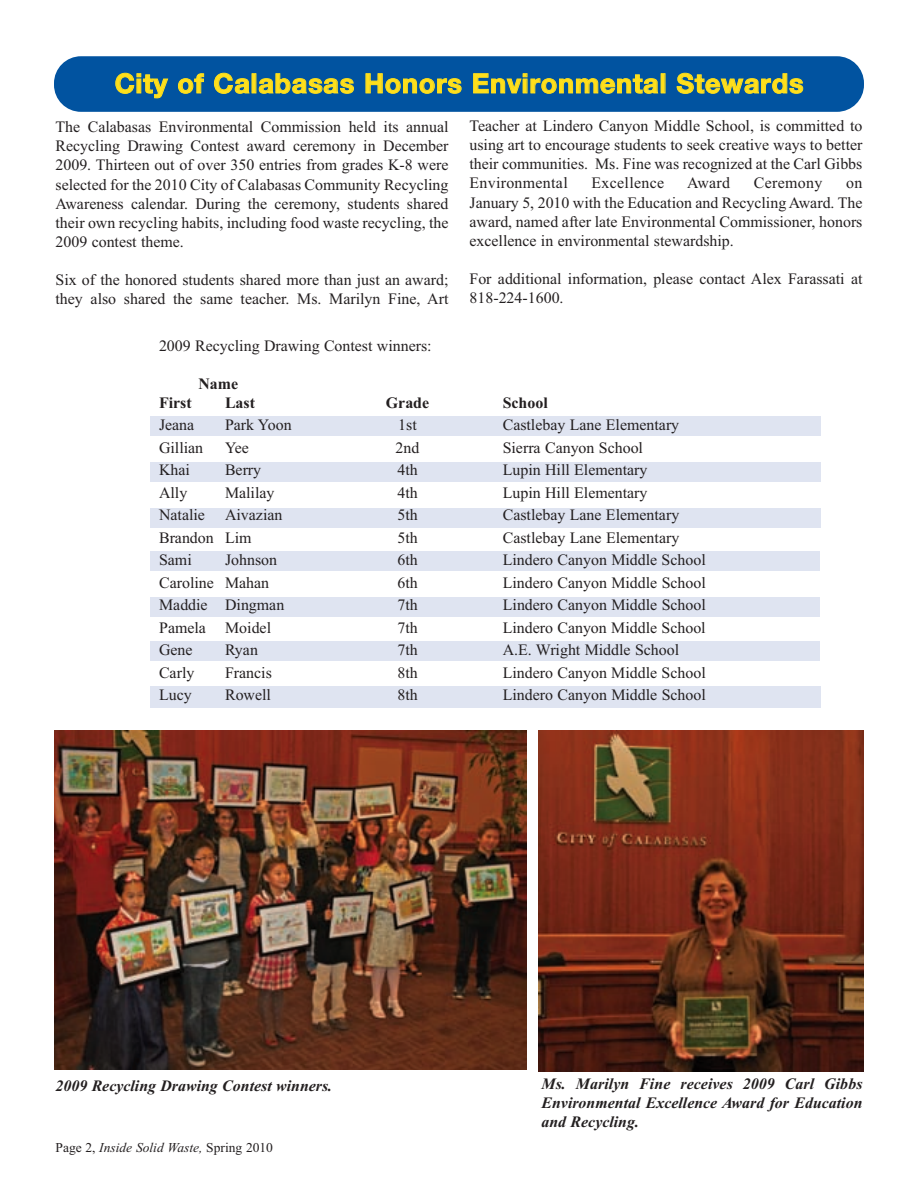
<style>
.page{position:relative;width:918px;height:1188px;background:#fff}
.page>*{position:absolute;margin:0;border:0;box-sizing:border-box;transform-origin:0 0}
.t1{font:700 27px "Helvetica Neue LT Std";letter-spacing:.03em;color:#ffdf1b}
.t2{font:15.9px/19px "Times New Roman";color:#231f20;text-align:justify}
.t3{font:italic 700 15.9px/19px "Times New Roman";color:#231f20;text-align:justify}
.t4{font:15.9px "Times New Roman PS Bold MT OTF";color:#231f20}
.t5{font:15.9px "Times New Roman";letter-spacing:.02em;color:#231f20}
.t6{font:italic 13.5px "Times New Roman";color:#231f20}
.s1{font-style:normal}
</style>
<div class="page">
<div style="left:150px;top:416px;width:670px;height:20px;background:#dfe4f1"></div>
<div style="left:150px;top:462px;width:670px;height:20px;background:#dfe4f1"></div>
<div style="left:150px;top:508px;width:670px;height:19px;background:#dfe4f1"></div>
<div style="left:150px;top:551px;width:669px;height:20px;background:#dfe4f1"></div>
<div style="left:150px;top:597px;width:669px;height:20px;background:#dfe4f1"></div>
<div style="left:150px;top:641px;width:669px;height:20px;background:#dfe4f1"></div>
<div style="left:150px;top:686px;width:670px;height:21px;background:#dfe4f1"></div>
<div style="left:54px;top:56px;width:810px;height:56px;background:#0153a0;border-radius:27px"></div>
<svg style="left:115px;top:72px;width:54px;height:27px"></svg>
<svg style="left:178px;top:73px;width:26px;height:21px"></svg>
<svg style="left:214px;top:72px;width:36px;height:22px"></svg>
<svg style="left:258px;top:73px;width:96px;height:21px"></svg>
<svg style="left:365px;top:73px;width:97px;height:21px"></svg>
<svg style="left:473px;top:73px;width:186px;height:21px"></svg>
<svg style="left:676px;top:72px;width:128px;height:22px"></svg>
<img style="left:54px;top:731px;width:472px;height:339px">
<img style="left:539px;top:731px;width:325px;height:340px">
<h1 class="t1" style="left:115px;top:74px;width:690px">City of Calabasas Honors Environmental Stewards</h1>
<p class="t2" style="left:55px;top:117px;width:395px">The Calabasas Environmental Commission held its annual Recycling Drawing Contest award ceremony in December 2009. Thirteen out of over 350 entries from grades K-8 were selected for the 2010 City of Calabasas Community Recycling Awareness calendar. During the ceremony, students shared their own recycling habits, including food waste recycling, the 2009 contest theme.</p>
<p class="t2" style="left:56px;top:270px;width:395px">Six of the honored students shared more than just an award; they also shared the same teacher. Ms. Marilyn Fine, Art</p>
<p class="t2" style="left:469px;top:116px;width:395px">Teacher at Lindero Canyon Middle School, is committed to using art to encourage students to seek creative ways to better their communities. Ms. Fine was recognized at the Carl Gibbs Environmental</p>
<p class="t5" style="left:592px;top:174px;width:74px">Excellence</p>
<p class="t2" style="left:687px;top:173px;width:45px">Award</p>
<p class="t5" style="left:754px;top:174px;width:70px">Ceremony</p>
<p class="t2" style="left:469px;top:173px;width:395px;text-indent:377px">on January 5, 2010 with the Education and Recycling Award. The award, named after late Environmental Commissioner, honors excellence in environmental stewardship.</p>
<p class="t2" style="left:470px;top:269px;width:395px">For additional information, please contact Alex Farassati at<br>818-224-1600.</p>
<p class="t2" style="left:159px;top:336px;width:274px">2009 Recycling Drawing Contest winners:</p>
<p class="t4" style="left:198px;top:374px;width:41px">Name</p>
<p class="t4" style="left:159px;top:393px;width:34px">First</p>
<p class="t4" style="left:225px;top:393px;width:32px">Last</p>
<p class="t4" style="left:386px;top:393px;width:45px">Grade</p>
<p class="t4" style="left:503px;top:393px;width:47px">School</p>
<p class="t2" style="left:159px;top:415px;width:37px">Jeana</p>
<p class="t2" style="left:225px;top:415px;width:68px">Park Yoon</p>
<p class="t2" style="left:398px;top:415px;width:20px">1st</p>
<p class="t2" style="left:503px;top:415px;width:178px">Castlebay Lane Elementary</p>
<p class="t2" style="left:159px;top:438px;width:46px">Gillian</p>
<p class="t2" style="left:225px;top:438px;width:26px">Yee</p>
<p class="t2" style="left:396px;top:438px;width:25px">2nd</p>
<p class="t2" style="left:503px;top:438px;width:142px">Sierra Canyon School</p>
<p class="t2" style="left:159px;top:460px;width:32px">Khai</p>
<p class="t2" style="left:225px;top:460px;width:38px">Berry</p>
<p class="t2" style="left:397px;top:460px;width:22px">4th</p>
<p class="t2" style="left:503px;top:460px;width:146px">Lupin Hill Elementary</p>
<p class="t2" style="left:159px;top:483px;width:30px">Ally</p>
<p class="t2" style="left:225px;top:483px;width:51px">Malilay</p>
<p class="t2" style="left:397px;top:483px;width:22px">4th</p>
<p class="t2" style="left:503px;top:483px;width:146px">Lupin Hill Elementary</p>
<p class="t2" style="left:159px;top:505px;width:47px">Natalie</p>
<p class="t2" style="left:225px;top:505px;width:59px">Aivazian</p>
<p class="t2" style="left:397px;top:505px;width:22px">5th</p>
<p class="t2" style="left:503px;top:505px;width:178px">Castlebay Lane Elementary</p>
<p class="t2" style="left:159px;top:528px;width:94px">Brandon Lim</p>
<p class="t2" style="left:397px;top:528px;width:22px">5th</p>
<p class="t2" style="left:503px;top:528px;width:178px">Castlebay Lane Elementary</p>
<p class="t2" style="left:159px;top:550px;width:34px">Sami</p>
<p class="t2" style="left:225px;top:550px;width:54px">Johnson</p>
<p class="t2" style="left:398px;top:550px;width:22px">6th</p>
<p class="t2" style="left:503px;top:550px;width:205px">Lindero Canyon Middle School</p>
<p class="t2" style="left:159px;top:573px;width:112px">Caroline Mahan</p>
<p class="t2" style="left:398px;top:573px;width:22px">6th</p>
<p class="t2" style="left:503px;top:573px;width:205px">Lindero Canyon Middle School</p>
<p class="t2" style="left:159px;top:595px;width:127px">Maddie Dingman</p>
<p class="t2" style="left:398px;top:595px;width:22px">7th</p>
<p class="t2" style="left:503px;top:595px;width:205px">Lindero Canyon Middle School</p>
<p class="t2" style="left:159px;top:618px;width:113px">Pamela Moidel</p>
<p class="t2" style="left:398px;top:618px;width:22px">7th</p>
<p class="t2" style="left:503px;top:618px;width:205px">Lindero Canyon Middle School</p>
<p class="t2" style="left:159px;top:640px;width:35px">Gene</p>
<p class="t2" style="left:225px;top:640px;width:34px">Ryan</p>
<p class="t2" style="left:397px;top:640px;width:22px">7th</p>
<p class="t2" style="left:503px;top:640px;width:178px">A.E. Wright Middle School</p>
<p class="t2" style="left:159px;top:663px;width:37px">Carly</p>
<p class="t2" style="left:225px;top:663px;width:48px">Francis</p>
<p class="t2" style="left:397px;top:663px;width:22px">8th</p>
<p class="t2" style="left:503px;top:663px;width:205px">Lindero Canyon Middle School</p>
<p class="t2" style="left:159px;top:685px;width:34px">Lucy</p>
<p class="t2" style="left:225px;top:685px;width:47px">Rowell</p>
<p class="t2" style="left:398px;top:685px;width:22px">8th</p>
<p class="t2" style="left:503px;top:685px;width:205px">Lindero Canyon Middle School</p>
<p class="t3" style="left:56px;top:1076px;width:278px">2009 Recycling Drawing Contest winners.</p>
<p class="t3" style="left:542px;top:1074px;width:323px">Ms. Marilyn Fine receives 2009 Carl Gibbs Environmental Excellence Award for Education and Recycling.</p>
<p class="t6" style="left:56px;top:1140px;width:219px"><span class="s1">Page 2,</span> Inside Solid Waste, <span class="s1">Spring 2010</span></p>
</div>
